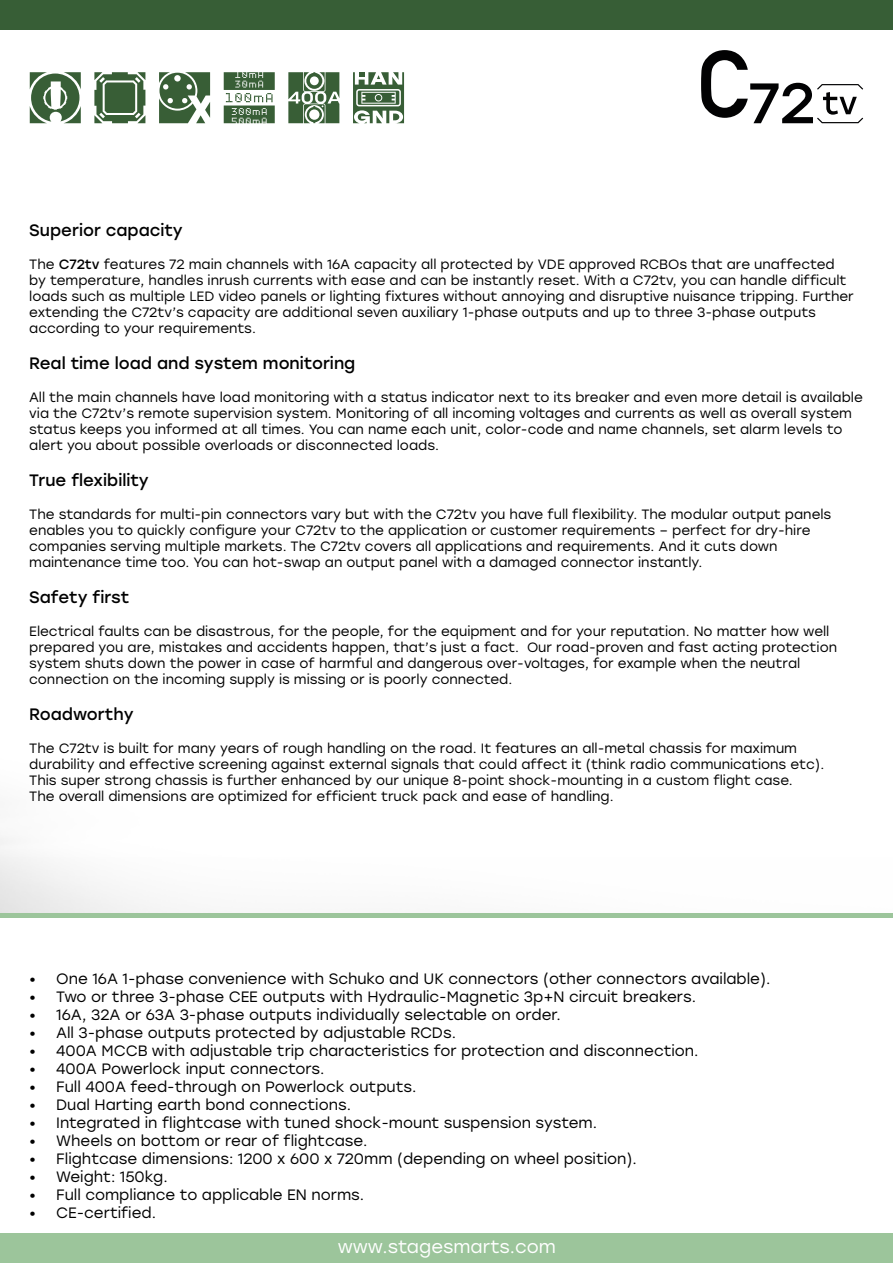
<style>
.page{position:relative;width:893px;height:1263px;background:#9cc59b}
.page>*{position:absolute;margin:0;border:0;box-sizing:border-box;transform-origin:0 0}
.t1{font:18px "Stolzl";color:#fff}
.t2{font:16.5px "Stolzl";color:#000}
.t3{font:15px "Stolzl";color:#000}
.t4{font:13.5px/16.2px "Stolzl";color:#000}
.s1{font-style:inherit}
</style>
<div class="page">
<div style="left:0;top:0;width:893px;height:30px;background:#375e36"></div>
<div style="left:0;top:918px;width:893px;height:315px;background:#fff"></div>
<div style="left:0;top:30px;width:893px;height:882px;background:#fff"></div>
<svg style="left:159px;top:72px;width:51px;height:51px;background:#6d896c"></svg>
<svg style="left:224px;top:72px;width:51px;height:51px;background:#7e967d"></svg>
<svg style="left:353px;top:72px;width:51px;height:51px;background:#869d85"></svg>
<svg style="left:288px;top:72px;width:51px;height:51px;background:#6f8b6e"></svg>
<svg style="left:30px;top:72px;width:51px;height:51px;background:#779176"></svg>
<svg style="left:94px;top:72px;width:51px;height:51px;background:#638061"></svg>
<svg style="left:701px;top:50px;width:162px;height:73px;background:#c5c5c5"></svg>
<p class="t2" style="left:29px;top:219px;width:155px">Superior capacity</p>
<p class="t4" style="left:29px;top:255px;width:826px">The <span class="s1">C72tv</span> features 72 main channels with 16A capacity all protected by VDE approved RCBOs that are unaffected by temperature, handles inrush currents with ease and can be instantly reset. With a C72tv, you can handle difficult loads such as multiple LED video panels or lighting fixtures without annoying and disruptive nuisance tripping. Further extending the C72tv’s capacity are additional seven auxiliary 1-phase outputs and up to three 3-phase outputs according to your requirements.</p>
<p class="t2" style="left:29px;top:352px;width:328px">Real time load and system monitoring</p>
<p class="t4" style="left:29px;top:388px;width:835px">All the main channels have load monitoring with a status indicator next to its breaker and even more detail is available via the C72tv’s remote supervision system. Monitoring of all incoming voltages and currents as well as overall system status keeps you informed at all times. You can name each unit, color-code and name channels, set alarm levels to alert you about possible overloads or disconnected loads.</p>
<p class="t2" style="left:29px;top:469px;width:121px">True flexibility</p>
<p class="t4" style="left:29px;top:505px;width:804px">The standards for multi-pin connectors vary but with the C72tv you have full flexibility. The modular output panels enables you to quickly configure your C72tv to the application or customer requirements – perfect for dry-hire companies serving multiple markets. The C72tv covers all applications and requirements. And it cuts down maintenance time too. You can hot-swap an output panel with a damaged connector instantly.</p>
<p class="t2" style="left:29px;top:586px;width:102px">Safety first</p>
<p class="t4" style="left:29px;top:622px;width:809px">Electrical faults can be disastrous, for the people, for the equipment and for your reputation. No matter how well prepared you are, mistakes and accidents happen, that’s just a fact. Our road-proven and fast acting protection system shuts down the power in case of harmful and dangerous over-voltages, for example when the neutral connection on the incoming supply is missing or is poorly connected.</p>
<p class="t2" style="left:29px;top:703px;width:106px">Roadworthy</p>
<p class="t4" style="left:29px;top:739px;width:796px">The C72tv is built for many years of rough handling on the road. It features an all-metal chassis for maximum durability and effective screening against external signals that could affect it (think radio communications etc).<br>This super strong chassis is further enhanced by our unique 8-point shock-mounting in a custom flight case.<br>The overall dimensions are optimized for efficient truck pack and ease of handling.</p>
<p class="t3" style="left:29px;top:968px;width:743px">• One 16A 1-phase convenience with Schuko and UK connectors (other connectors available).</p>
<p class="t3" style="left:29px;top:986px;width:668px">• Two or three 3-phase CEE outputs with Hydraulic-Magnetic 3p+N circuit breakers.</p>
<p class="t3" style="left:29px;top:1004px;width:533px">• 16A, 32A or 63A 3-phase outputs individually selectable on order.</p>
<p class="t3" style="left:29px;top:1022px;width:428px">• All 3-phase outputs protected by adjustable RCDs.</p>
<p class="t3" style="left:29px;top:1040px;width:671px">• 400A MCCB with adjustable trip characteristics for protection and disconnection.</p>
<p class="t3" style="left:29px;top:1058px;width:297px">• 400A Powerlock input connectors.</p>
<p class="t3" style="left:29px;top:1076px;width:389px">• Full 400A feed-through on Powerlock outputs.</p>
<p class="t3" style="left:29px;top:1094px;width:323px">• Dual Harting earth bond connections.</p>
<p class="t3" style="left:29px;top:1112px;width:569px">• Integrated in flightcase with tuned shock-mount suspension system.</p>
<p class="t3" style="left:29px;top:1130px;width:340px">• Wheels on bottom or rear of flightcase.</p>
<p class="t3" style="left:29px;top:1148px;width:609px">• Flightcase dimensions: 1200 x 600 x 720mm (depending on wheel position).</p>
<p class="t3" style="left:29px;top:1166px;width:140px">• Weight: 150kg.</p>
<p class="t3" style="left:29px;top:1184px;width:337px">• Full compliance to applicable EN norms.</p>
<p class="t3" style="left:29px;top:1202px;width:128px">• CE-certified.</p>
<h1 class="t1" style="left:338px;top:1234px;width:220px">www.stagesmarts.com</h1>
</div>
